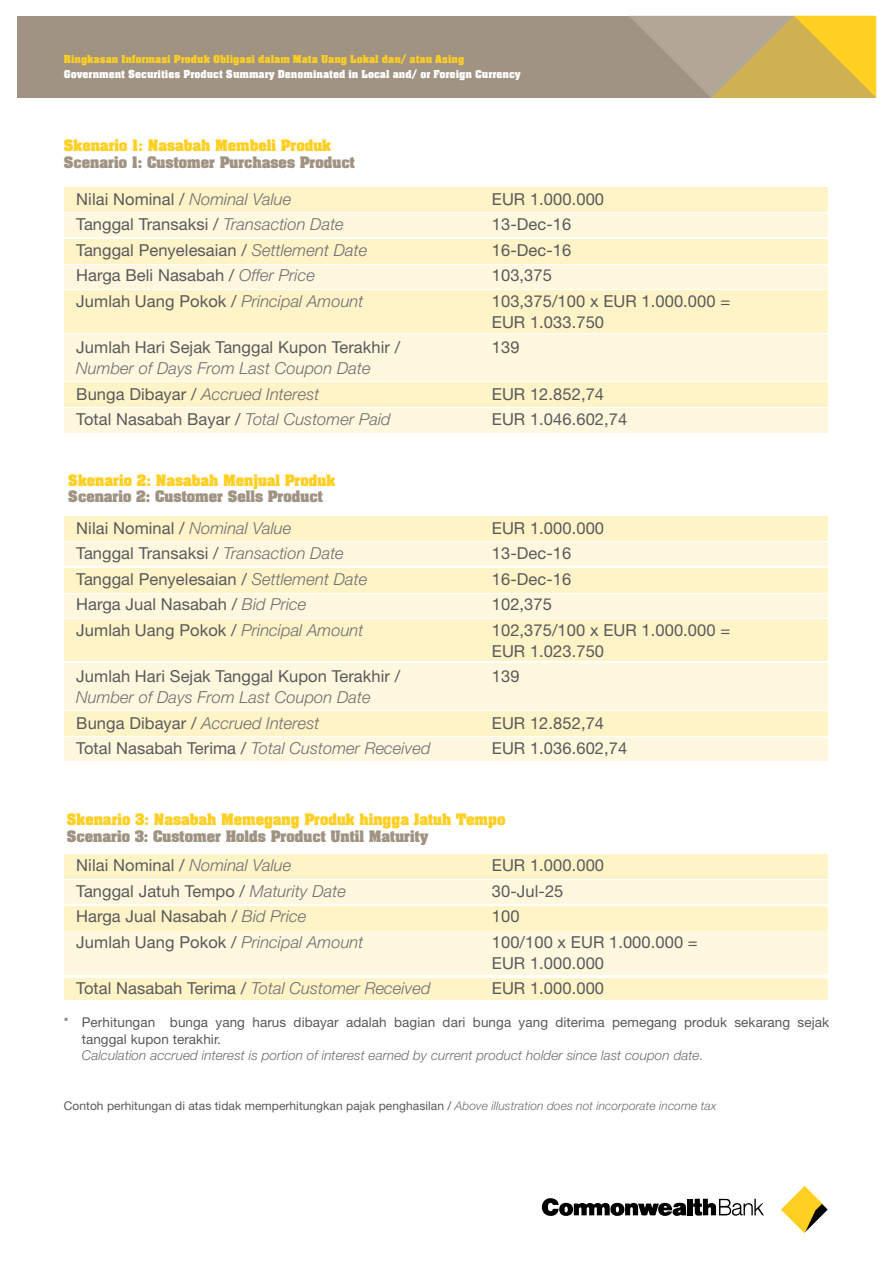
<style>
.page{position:relative;width:893px;height:1263px;background:#fff}
.page>*{position:absolute;margin:0;border:0;box-sizing:border-box;transform-origin:0 0}
.t1{font:16.5px/21px "Helvetica Neue LT Std";letter-spacing:.005em;color:#58595b}
.t2{font:italic 300 16.5px/25.5px "Helvetica Neue LT Std";letter-spacing:.005em;color:#6d6e71}
.t3{font:13.5px/16.2px "Helvetica Neue LT Std";letter-spacing:.005em;color:#58595b}
.t4{font:700 13.5px "Aachen";letter-spacing:.005em;color:#ffcf22}
.t5{font:700 13.5px "Aachen";letter-spacing:.005em;color:#a09382}
.t6{font:italic 300 13.5px "Helvetica Neue LT Std";letter-spacing:.005em;color:#6d6e71}
.t7{font:12px "Helvetica Neue LT Std";letter-spacing:.005em;color:#58595b}
.t8{font:12px "Aachen Bold Plain";color:#fff}
.t9{font:12px "Aachen Bold Plain";color:#ffcf22}
.s1{font-weight:300;font-style:italic;color:#6d6e71}
.s2{font-weight:400;font-style:normal;color:#58595b}
</style>
<div class="page">
<div style="left:64px;top:383px;width:764px;height:24px;background:#fff3c8"></div>
<div style="left:64px;top:712px;width:764px;height:24px;background:#fff3c8"></div>
<div style="left:64px;top:408px;width:764px;height:24px;background:#fff7de"></div>
<div style="left:64px;top:213px;width:764px;height:24px;background:#fff7de"></div>
<div style="left:64px;top:542px;width:764px;height:24px;background:#fff7de"></div>
<div style="left:64px;top:879px;width:764px;height:24px;background:#fff7de"></div>
<div style="left:64px;top:265px;width:764px;height:24px;background:#fff7de"></div>
<div style="left:64px;top:594px;width:764px;height:24px;background:#fff7de"></div>
<div style="left:64px;top:931px;width:764px;height:44px;background:#fff7de"></div>
<div style="left:64px;top:737px;width:764px;height:24px;background:#fff7de"></div>
<div style="left:64px;top:334px;width:764px;height:47px;background:#fff7de"></div>
<div style="left:64px;top:664px;width:764px;height:46px;background:#fff7de"></div>
<div style="left:64px;top:187px;width:764px;height:25px;background:#fff3c8"></div>
<div style="left:64px;top:516px;width:764px;height:25px;background:#fff3c8"></div>
<div style="left:64px;top:853px;width:764px;height:25px;background:#fff3c8"></div>
<div style="left:64px;top:239px;width:764px;height:25px;background:#fff3c8"></div>
<div style="left:64px;top:568px;width:764px;height:25px;background:#fff3c8"></div>
<div style="left:64px;top:905px;width:764px;height:25px;background:#fff3c8"></div>
<div style="left:64px;top:291px;width:764px;height:42px;background:#fff3c8"></div>
<div style="left:64px;top:620px;width:764px;height:41px;background:#fff3c8"></div>
<div style="left:64px;top:978px;width:764px;height:22px;background:#fff3c8"></div>
<svg style="left:542px;top:1198px;width:144px;height:18px"></svg>
<div style="left:687px;top:1199px;width:5px;height:16px;background:#000"></div>
<svg style="left:693px;top:1199px;width:71px;height:17px"></svg>
<svg style="left:781px;top:1186px;width:47px;height:48px"></svg>
<div style="left:17px;top:16px;width:859px;height:82px;background:#a09382"></div>
<svg style="left:630px;top:16px;width:246px;height:82px"></svg>
<p class="t9" style="left:64px;top:53px;width:402px">Ringkasan Informasi Produk Obligasi dalam Mata Uang Lokal dan/ atau Asing</p>
<p class="t8" style="left:64px;top:67px;width:458px">Government Securities Product Summary Denominated in Local and/ or Foreign Currency</p>
<p class="t4" style="left:64px;top:135px;width:269px">Skenario 1: Nasabah Membeli Produk</p>
<p class="t5" style="left:64px;top:152px;width:293px">Scenario 1: Customer Purchases Product</p>
<p class="t1" style="left:76px;top:188px;width:217px">Nilai Nominal / <span class="s1">Nominal Value</span></p>
<p class="t1" style="left:492px;top:188px;width:114px">EUR 1.000.000</p>
<p class="t1" style="left:76px;top:214px;width:269px">Tanggal Transaksi / <span class="s1">Transaction Date</span></p>
<p class="t1" style="left:492px;top:214px;width:81px">13-Dec-16</p>
<p class="t1" style="left:76px;top:239px;width:292px">Tanggal Penyelesaian / <span class="s1">Settlement Date</span></p>
<p class="t1" style="left:492px;top:239px;width:81px">16-Dec-16</p>
<p class="t1" style="left:76px;top:265px;width:240px">Harga Beli Nasabah / <span class="s1">Offer Price</span></p>
<p class="t1" style="left:492px;top:265px;width:62px">103,375</p>
<p class="t1" style="left:76px;top:290px;width:289px">Jumlah Uang Pokok / <span class="s1">Principal Amount</span></p>
<p class="t1" style="left:492px;top:290px;width:240px">103,375/100 x EUR 1.000.000 =<br>EUR 1.033.750</p>
<p class="t1" style="left:76px;top:337px;width:325px">Jumlah Hari Sejak Tanggal Kupon Terakhir /</p>
<p class="t1" style="left:492px;top:337px;width:29px">139</p>
<p class="t2" style="left:76px;top:355px;width:296px">Number of Days From Last Coupon Date<br><span class="s2">Bunga Dibayar /</span> Accrued Interest</p>
<p class="t1" style="left:492px;top:383px;width:114px">EUR 12.852,74</p>
<p class="t1" style="left:76px;top:409px;width:316px">Total Nasabah Bayar / <span class="s1">Total Customer Paid</span></p>
<p class="t1" style="left:492px;top:409px;width:137px">EUR 1.046.602,74</p>
<p class="t4" style="left:68px;top:470px;width:269px">Skenario 2: Nasabah Menjual Produk</p>
<p class="t5" style="left:68px;top:486px;width:256px">Scenario 2: Customer Sells Product</p>
<p class="t1" style="left:76px;top:517px;width:217px">Nilai Nominal / <span class="s1">Nominal Value</span></p>
<p class="t1" style="left:492px;top:517px;width:114px">EUR 1.000.000</p>
<p class="t1" style="left:76px;top:542px;width:269px">Tanggal Transaksi / <span class="s1">Transaction Date</span></p>
<p class="t1" style="left:492px;top:542px;width:81px">13-Dec-16</p>
<p class="t1" style="left:76px;top:568px;width:292px">Tanggal Penyelesaian / <span class="s1">Settlement Date</span></p>
<p class="t1" style="left:492px;top:568px;width:81px">16-Dec-16</p>
<p class="t1" style="left:76px;top:593px;width:232px">Harga Jual Nasabah / <span class="s1">Bid Price</span></p>
<p class="t1" style="left:492px;top:593px;width:62px">102,375</p>
<p class="t1" style="left:76px;top:619px;width:289px">Jumlah Uang Pokok / <span class="s1">Principal Amount</span></p>
<p class="t1" style="left:492px;top:619px;width:240px">102,375/100 x EUR 1.000.000 =<br>EUR 1.023.750</p>
<p class="t1" style="left:76px;top:665px;width:325px">Jumlah Hari Sejak Tanggal Kupon Terakhir /</p>
<p class="t1" style="left:492px;top:665px;width:29px">139</p>
<p class="t2" style="left:76px;top:684px;width:296px">Number of Days From Last Coupon Date<br><span class="s2">Bunga Dibayar /</span> Accrued Interest</p>
<p class="t1" style="left:492px;top:712px;width:114px">EUR 12.852,74</p>
<p class="t2" style="left:76px;top:735px;width:356px"><span class="s2">Total Nasabah Terima /</span> Total Customer Received</p>
<p class="t1" style="left:492px;top:737px;width:137px">EUR 1.036.602,74</p>
<p class="t4" style="left:67px;top:809px;width:440px">Skenario 3: Nasabah Memegang Produk hingga Jatuh Tempo</p>
<p class="t5" style="left:67px;top:826px;width:363px">Scenario 3: Customer Holds Product Until Maturity</p>
<p class="t1" style="left:76px;top:854px;width:217px">Nilai Nominal / <span class="s1">Nominal Value</span></p>
<p class="t1" style="left:492px;top:854px;width:114px">EUR 1.000.000</p>
<p class="t1" style="left:76px;top:880px;width:271px">Tanggal Jatuh Tempo / <span class="s1">Maturity Date</span></p>
<p class="t1" style="left:492px;top:880px;width:73px">30-Jul-25</p>
<p class="t1" style="left:76px;top:905px;width:232px">Harga Jual Nasabah / <span class="s1">Bid Price</span></p>
<p class="t1" style="left:492px;top:905px;width:29px">100</p>
<p class="t1" style="left:76px;top:931px;width:289px">Jumlah Uang Pokok / <span class="s1">Principal Amount</span></p>
<p class="t1" style="left:492px;top:931px;width:208px">100/100 x EUR 1.000.000 =<br>EUR 1.000.000</p>
<p class="t2" style="left:76px;top:975px;width:356px"><span class="s2">Total Nasabah Terima /</span> Total Customer Received</p>
<p class="t1" style="left:492px;top:977px;width:114px">EUR 1.000.000</p>
<p class="t3" style="left:82px;top:1014px;width:749px;text-indent:-18px">* Perhitungan bunga yang harus dibayar adalah bagian dari bunga yang diterima pemegang produk sekarang sejak tanggal kupon terakhir.</p>
<p class="t6" style="left:82px;top:1047px;width:623px">Calculation accrued interest is portion of interest earned by current product holder since last coupon date.</p>
<p class="t7" style="left:64px;top:1099px;width:654px">Contoh perhitungan di atas tidak memperhitungkan pajak penghasilan / <span class="s1">Above illustration does not incorporate income tax</span></p>
</div>
